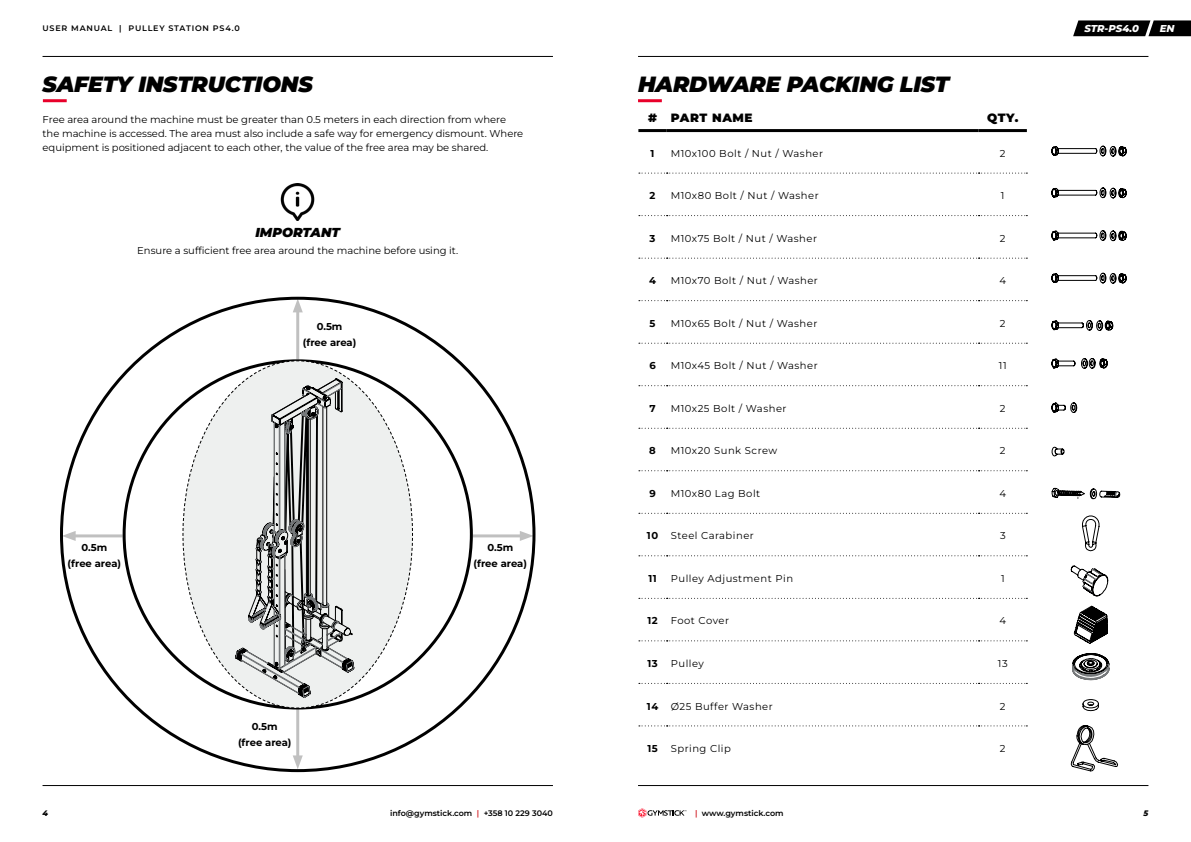
<style>
.page{position:relative;width:1191px;height:842px;background:#fff}
.page>*{position:absolute;margin:0;border:0;box-sizing:border-box;transform-origin:0 0}
.t1{font:italic 900 22px "Montserrat";letter-spacing:-.01em;color:#000}
.t2{font:italic 900 13px "Montserrat";color:#000}
.t3{font:900 12px "Montserrat";letter-spacing:.045em;color:#000}
.t4{font:10px/14px "Montserrat";color:#000}
.t5{font:10px "Montserrat";letter-spacing:.05em;color:#000}
.t6{font:700 10px/16px "Montserrat";color:#000;text-align:center}
.t7{font:italic 800 10px "Montserrat";color:#fff}
.t8{font:10px "Montserrat";letter-spacing:.035em;color:#000}
.t9{font:600 8px "Montserrat";color:#000}
.t10{font:600 8px "Montserrat";letter-spacing:.1em;color:#000}
.t11{font:italic 800 8px "Montserrat";color:#000}
.s1{color:#d2232a}
</style>
<div class="page">
<hr style="left:638px;top:99px;width:24px;height:3px;background:#e8002a">
<svg style="left:639px;top:173px;width:388px;height:1px"></svg>
<svg style="left:639px;top:215px;width:388px;height:1px"></svg>
<svg style="left:639px;top:258px;width:388px;height:1px"></svg>
<svg style="left:639px;top:300px;width:388px;height:1px"></svg>
<svg style="left:639px;top:343px;width:388px;height:1px"></svg>
<svg style="left:639px;top:385px;width:388px;height:1px"></svg>
<svg style="left:639px;top:428px;width:388px;height:1px"></svg>
<svg style="left:639px;top:470px;width:388px;height:1px"></svg>
<svg style="left:639px;top:513px;width:388px;height:1px"></svg>
<svg style="left:639px;top:555px;width:388px;height:1px"></svg>
<svg style="left:639px;top:598px;width:388px;height:1px"></svg>
<svg style="left:639px;top:640px;width:388px;height:1px"></svg>
<svg style="left:639px;top:683px;width:388px;height:1px"></svg>
<svg style="left:639px;top:725px;width:388px;height:1px"></svg>
<hr style="left:638px;top:129px;width:29px;height:3px;background:#000">
<hr style="left:667px;top:129px;width:311px;height:3px;background:#000">
<hr style="left:978px;top:129px;width:49px;height:3px;background:#000">
<hr style="left:43px;top:99px;width:24px;height:3px;background:#e8002a">
<img style="left:280px;top:183px;width:35px;height:38px">
<svg style="left:1051px;top:146px;width:75px;height:11px"></svg>
<svg style="left:1051px;top:188px;width:75px;height:10px"></svg>
<svg style="left:1051px;top:230px;width:75px;height:11px"></svg>
<svg style="left:1051px;top:273px;width:75px;height:11px"></svg>
<svg style="left:1051px;top:320px;width:62px;height:11px"></svg>
<svg style="left:1051px;top:358px;width:56px;height:11px"></svg>
<svg style="left:1051px;top:402px;width:26px;height:11px"></svg>
<svg style="left:1051px;top:447px;width:13px;height:9px"></svg>
<svg style="left:1051px;top:488px;width:69px;height:11px"></svg>
<svg style="left:1082px;top:515px;width:17px;height:36px"></svg>
<svg style="left:1070px;top:565px;width:38px;height:31px"></svg>
<svg style="left:1073px;top:606px;width:35px;height:38px"></svg>
<svg style="left:1072px;top:653px;width:37px;height:27px"></svg>
<svg style="left:1082px;top:699px;width:17px;height:12px"></svg>
<svg style="left:1070px;top:725px;width:48px;height:46px"></svg>
<svg style="left:182px;top:360px;width:231px;height:349px"></svg>
<hr style="left:296px;top:307px;width:3px;height:52px;background:#000">
<svg style="left:293px;top:298px;width:10px;height:14px"></svg>
<hr style="left:296px;top:708px;width:3px;height:53px;background:#000">
<svg style="left:293px;top:755px;width:10px;height:14px"></svg>
<hr style="left:473px;top:534px;width:52px;height:3px;background:#000">
<svg style="left:520px;top:531px;width:14px;height:10px"></svg>
<hr style="left:70px;top:534px;width:53px;height:3px;background:#000">
<svg style="left:62px;top:531px;width:14px;height:10px"></svg>
<hr style="left:43px;top:56px;width:510px;height:1px;background:#000">
<hr style="left:43px;top:785px;width:510px;height:1px;background:#000">
<hr style="left:638px;top:56px;width:510px;height:1px;background:#000">
<hr style="left:638px;top:785px;width:510px;height:1px;background:#000">
<svg style="left:638px;top:808px;width:48px;height:10px"></svg>
<svg style="left:1073px;top:20px;width:118px;height:16px;background:#141414"></svg>
<p class="t10" style="left:43px;top:23px;width:199px">USER MANUAL | PULLEY STATION PS4.0</p>
<p class="t7" style="left:1084px;top:22px;width:56px">STR-PS4.0</p>
<p class="t7" style="left:1159px;top:22px;width:16px">EN</p>
<h1 class="t1" style="left:43px;top:70px;width:272px">SAFETY INSTRUCTIONS</h1>
<p class="t4" style="left:43px;top:112px;width:482px">Free area around the machine must be greater than 0.5 meters in each direction from where the machine is accessed. The area must also include a safe way for emergency dismount. Where equipment is positioned adjacent to each other, the value of the free area may be shared.</p>
<h2 class="t2" style="left:255px;top:223px;width:86px">IMPORTANT</h2>
<p class="t4" style="left:137px;top:243px;width:322px">Ensure a sufficient free area around the machine before using it.</p>
<p class="t6" style="left:68px;top:539px;width:55px">0.5m<br>(free area)</p>
<p class="t6" style="left:303px;top:318px;width:55px">0.5m<br>(free area)</p>
<p class="t6" style="left:238px;top:718px;width:55px">0.5m<br>(free area)</p>
<p class="t6" style="left:473px;top:539px;width:55px">0.5m<br>(free area)</p>
<h1 class="t1" style="left:638px;top:70px;width:313px">HARDWARE PACKING LIST</h1>
<p class="t3" style="left:648px;top:110px;width:106px"># PART NAME</p>
<p class="t3" style="left:987px;top:110px;width:33px">QTY.</p>
<p class="t6" style="left:650px;top:145px;width:5px">1</p>
<p class="t5" style="left:671px;top:146px;width:154px">M10x100 Bolt / Nut / Washer</p>
<p class="t4" style="left:1000px;top:146px;width:7px">2</p>
<p class="t6" style="left:649px;top:187px;width:7px">2</p>
<p class="t5" style="left:671px;top:189px;width:149px">M10x80 Bolt / Nut / Washer</p>
<p class="t4" style="left:1001px;top:188px;width:5px">1</p>
<p class="t6" style="left:649px;top:230px;width:7px">3</p>
<p class="t5" style="left:671px;top:231px;width:148px">M10x75 Bolt / Nut / Washer</p>
<p class="t4" style="left:1000px;top:231px;width:7px">2</p>
<p class="t6" style="left:649px;top:272px;width:8px">4</p>
<p class="t5" style="left:671px;top:274px;width:149px">M10x70 Bolt / Nut / Washer</p>
<p class="t4" style="left:999px;top:273px;width:8px">4</p>
<p class="t6" style="left:649px;top:315px;width:7px">5</p>
<p class="t5" style="left:671px;top:317px;width:148px">M10x65 Bolt / Nut / Washer</p>
<p class="t4" style="left:1000px;top:316px;width:7px">2</p>
<p class="t6" style="left:649px;top:357px;width:8px">6</p>
<p class="t5" style="left:671px;top:359px;width:148px">M10x45 Bolt / Nut / Washer</p>
<p class="t4" style="left:999px;top:358px;width:9px">11</p>
<p class="t6" style="left:649px;top:400px;width:8px">7</p>
<p class="t5" style="left:671px;top:402px;width:117px">M10x25 Bolt / Washer</p>
<p class="t4" style="left:1000px;top:401px;width:7px">2</p>
<p class="t6" style="left:649px;top:442px;width:8px">8</p>
<p class="t5" style="left:671px;top:444px;width:108px">M10x20 Sunk Screw</p>
<p class="t4" style="left:1000px;top:443px;width:7px">2</p>
<p class="t6" style="left:649px;top:485px;width:8px">9</p>
<p class="t5" style="left:671px;top:487px;width:91px">M10x80 Lag Bolt</p>
<p class="t4" style="left:999px;top:486px;width:8px">4</p>
<p class="t6" style="left:647px;top:528px;width:13px">10</p>
<p class="t5" style="left:671px;top:529px;width:85px">Steel Carabiner</p>
<p class="t4" style="left:1000px;top:529px;width:7px">3</p>
<p class="t6" style="left:648px;top:570px;width:10px">11</p>
<p class="t5" style="left:671px;top:572px;width:124px">Pulley Adjustment Pin</p>
<p class="t4" style="left:1001px;top:571px;width:5px">1</p>
<p class="t6" style="left:647px;top:613px;width:12px">12</p>
<p class="t8" style="left:671px;top:614px;width:60px">Foot Cover</p>
<p class="t4" style="left:999px;top:614px;width:8px">4</p>
<p class="t6" style="left:647px;top:655px;width:12px">13</p>
<p class="t4" style="left:671px;top:656px;width:35px">Pulley</p>
<p class="t4" style="left:998px;top:656px;width:11px">13</p>
<p class="t6" style="left:647px;top:698px;width:13px">14</p>
<p class="t5" style="left:671px;top:699px;width:104px">Ø25 Buffer Washer</p>
<p class="t4" style="left:1000px;top:699px;width:7px">2</p>
<p class="t6" style="left:647px;top:740px;width:12px">15</p>
<p class="t5" style="left:671px;top:742px;width:62px">Spring Clip</p>
<p class="t4" style="left:1000px;top:741px;width:7px">2</p>
<p class="t11" style="left:43px;top:807px;width:7px">4</p>
<p class="t9" style="left:390px;top:807px;width:164px">info@gymstick.com <span class="s1">|</span> +358 10 229 3040</p>
<p class="t9" style="left:695px;top:807px;width:90px"><span class="s1">|</span> www.gymstick.com</p>
<p class="t11" style="left:1143px;top:807px;width:6px">5</p>
</div>
